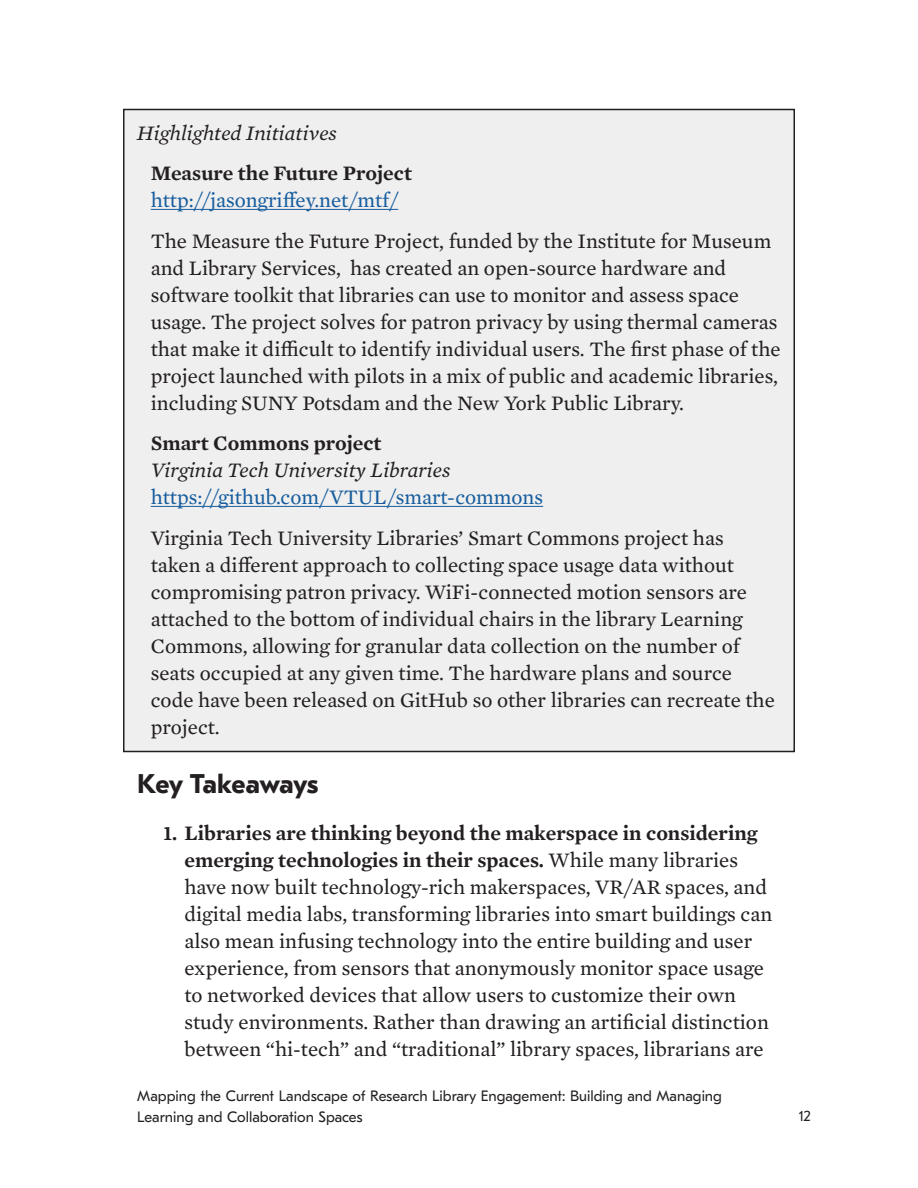
<style>
.page{position:relative;width:918px;height:1188px;background:#fff}
.page>*{position:absolute;margin:0;border:0;box-sizing:border-box;transform-origin:0 0}
.t1{font:700 27px "GT Eesti Text";letter-spacing:-.025em;color:#231f20}
.t2{font:21px/27px "Mercury Text G2";color:#231f20}
.t3{font:21px "Mercury Text G2";color:#175d9e}
.t4{font:italic 21px "Mercury Text G2";color:#231f20}
.t5{font:600 21px "Mercury Text G2";color:#231f20}
.t6{font:15px/21px "GT Eesti Text";color:#231f20}
.s1{font-weight:600}
</style>
<div class="page">
<div style="left:124px;top:110px;width:670px;height:642px;background:#efefef"></div>
<hr style="left:151px;top:209px;width:247px;height:1px;background:#175d9e">
<hr style="left:151px;top:506px;width:392px;height:1px;background:#175d9e">
<p class="t4" style="left:137px;top:118px;width:201px">Highlighted Initiatives</p>
<p class="t5" style="left:151px;top:158px;width:263px">Measure the Future Project</p>
<p class="t3" style="left:151px;top:185px;width:249px">http://jasongriffey.net/mtf/</p>
<p class="t2" style="left:151px;top:226px;width:631px">The Measure the Future Project, funded by the Institute for Museum and Library Services, has created an open-source hardware and software toolkit that libraries can use to monitor and assess space usage. The project solves for patron privacy by using thermal cameras that make it difficult to identify individual users. The first phase of the project launched with pilots in a mix of public and academic libraries, including SUNY Potsdam and the New York Public Library.</p>
<p class="t5" style="left:151px;top:428px;width:232px">Smart Commons project</p>
<p class="t4" style="left:151px;top:455px;width:301px">Virginia Tech University Libraries</p>
<p class="t3" style="left:151px;top:482px;width:394px">https://github.com/VTUL/smart-commons</p>
<p class="t2" style="left:151px;top:523px;width:626px">Virginia Tech University Libraries’ Smart Commons project has taken a different approach to collecting space usage data without compromising patron privacy. WiFi-connected motion sensors are attached to the bottom of individual chairs in the library Learning Commons, allowing for granular data collection on the number of seats occupied at any given time. The hardware plans and source code have been released on GitHub so other libraries can recreate the project.</p>
<p class="t1" style="left:137px;top:769px;width:183px">Key Takeaways</p>
<p class="t2" style="left:184px;top:819px;width:589px;text-indent:-21px"><span class="s1">1. Libraries are thinking beyond the makerspace in considering emerging technologies in their spaces.</span> While many libraries have now built technology-rich makerspaces, VR/AR spaces, and digital media labs, transforming libraries into smart buildings can also mean infusing technology into the entire building and user experience, from sensors that anonymously monitor space usage to networked devices that allow users to customize their own study environments. Rather than drawing an artificial distinction between “hi-tech” and “traditional” library spaces, librarians are</p>
<p class="t6" style="left:137px;top:1086px;width:586px">Mapping the Current Landscape of Research Library Engagement: Building and Managing<br>Learning and Collaboration Spaces</p>
<p class="t6" style="left:799px;top:1105px;width:14px">12</p>
</div>
